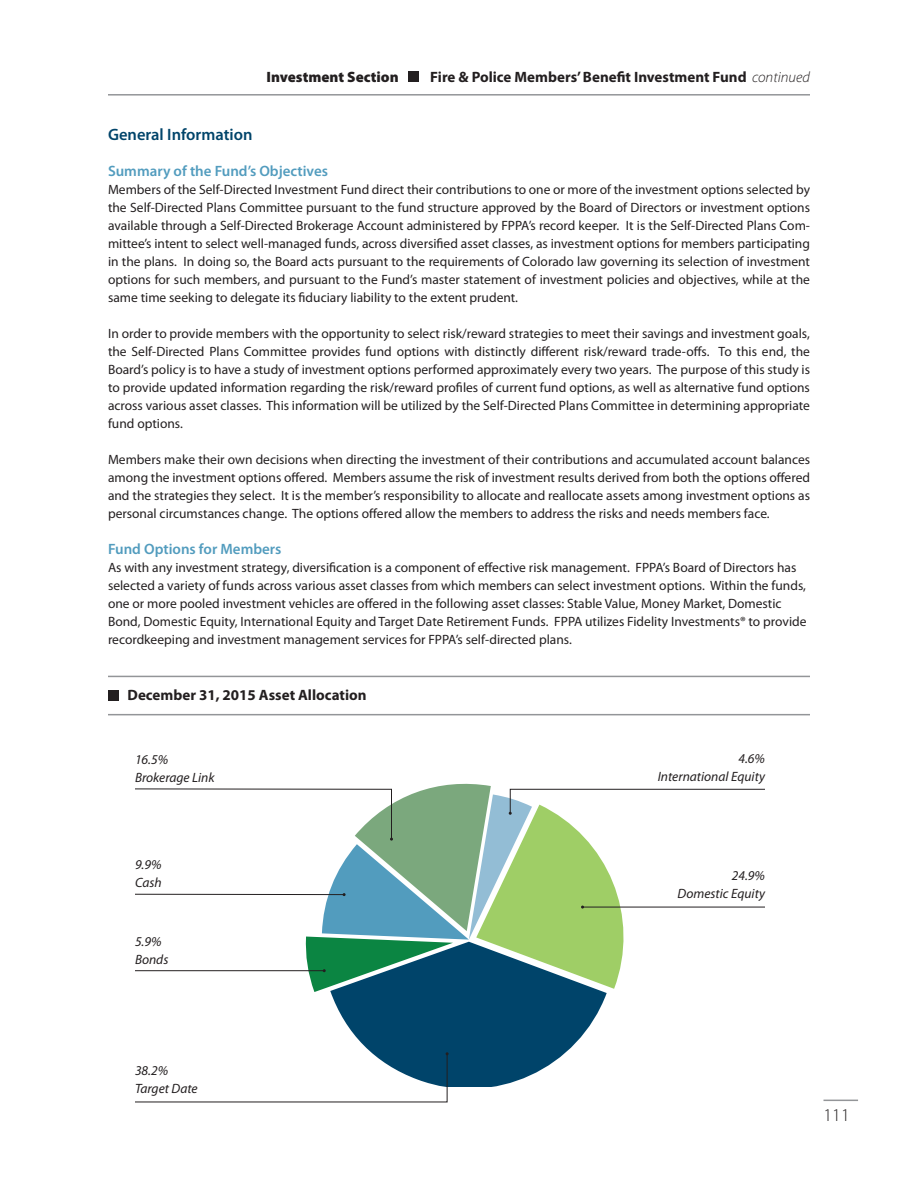
<style>
.page{position:relative;width:918px;height:1188px;background:#fff}
.page>*{position:absolute;margin:0;border:0;box-sizing:border-box;transform-origin:0 0}
.t1{font:300 18px "Myriad Pro";color:#231f20}
.main_text{font:600 16.5px "Myriad Pro";color:#00446a}
.Section_Head_w__char{font:700 15px "Myriad Pro";color:#231f20}
.main_text-2{font:600 15px "Myriad Pro";color:#529cbe}
.Section_Head_w__char-2{font:900 15px "Myriad Pro";color:#231f20}
.main_text-3{font:13.5px/18px "Myriad Pro";color:#231f20;text-align:justify}
.Paragraph_Style_1{font:13.5px/18px "Myriad Pro";color:#231f20}
.text_L{font:italic 13.5px "Myriad Pro";color:#231f20}
.s1{font-weight:300;font-style:italic}
</style>
<div class="page">
<hr style="left:824px;top:1100px;width:34px;height:1px;background:#939598">
<hr style="left:108px;top:94px;width:702px;height:2px;background:#939598">
<div style="left:408px;top:72px;width:10px;height:10px;background:#231f20"></div>
<hr style="left:108px;top:676px;width:702px;height:1px;background:#939598">
<hr style="left:108px;top:714px;width:702px;height:1px;background:#939598">
<div style="left:108px;top:690px;width:11px;height:10px;background:#231f20"></div>
<svg style="left:135px;top:783px;width:630px;height:320px"></svg>
<p class="Section_Head_w__char-2" style="left:267px;top:67px;width:134px">Investment Section</p>
<p class="Section_Head_w__char" style="left:430px;top:67px;width:381px">Fire &amp; Police Members’ Benefit Investment Fund <span class="s1">continued</span></p>
<p class="main_text" style="left:108px;top:124px;width:146px">General Information</p>
<p class="main_text-2" style="left:108px;top:161px;width:222px">Summary of the Fund’s Objectives</p>
<p class="main_text-3" style="left:108px;top:180px;width:704px">Members of the Self-Directed Investment Fund direct their contributions to one or more of the investment options selected by the Self-Directed Plans Committee pursuant to the fund structure approved by the Board of Directors or investment options available through a Self-Directed Brokerage Account administered by FPPA’s record keeper. It is the Self-Directed Plans Com&shy;mittee’s intent to select well-managed funds, across diversified asset classes, as investment options for members participating in the plans. In doing so, the Board acts pursuant to the requirements of Colorado law governing its selection of investment options for such members, and pursuant to the Fund’s master statement of investment policies and objectives, while at the same time seeking to delegate its fiduciary liability to the extent prudent.</p>
<p class="main_text-3" style="left:108px;top:324px;width:704px">In order to provide members with the opportunity to select risk/reward strategies to meet their savings and investment goals, the Self-Directed Plans Committee provides fund options with distinctly different risk/reward trade-offs. To this end, the Board’s policy is to have a study of investment options performed approximately every two years. The purpose of this study is to provide updated information regarding the risk/reward profiles of current fund options, as well as alternative fund options across various asset classes. This information will be utilized by the Self-Directed Plans Committee in determining appropriate fund options.</p>
<p class="main_text-3" style="left:108px;top:450px;width:704px">Members make their own decisions when directing the investment of their contributions and accumulated account balances among the investment options offered. Members assume the risk of investment results derived from both the options offered and the strategies they select. It is the member’s responsibility to allocate and reallocate assets among investment options as personal circumstances change. The options offered allow the members to address the risks and needs members face.</p>
<p class="main_text-2" style="left:108px;top:539px;width:175px">Fund Options for Members</p>
<p class="Paragraph_Style_1" style="left:108px;top:558px;width:700px">As with any investment strategy, diversification is a component of effective risk management. FPPA’s Board of Directors has selected a variety of funds across various asset classes from which members can select investment options. Within the funds, one or more pooled investment vehicles are offered in the following asset classes: Stable Value, Money Market, Domestic Bond, Domestic Equity, International Equity and Target Date Retirement Funds. FPPA utilizes Fidelity Investments® to provide recordkeeping and investment management services for FPPA’s self-directed plans.</p>
<p class="Section_Head_w__char" style="left:128px;top:686px;width:241px">December 31, 2015 Asset Allocation</p>
<p class="text_L" style="left:135px;top:751px;width:35px">16.5%</p>
<p class="text_L" style="left:135px;top:769px;width:81px">Brokerage Link</p>
<p class="text_L" style="left:135px;top:856px;width:28px">9.9%</p>
<p class="text_L" style="left:135px;top:874px;width:28px">Cash</p>
<p class="text_L" style="left:135px;top:933px;width:28px">5.9%</p>
<p class="text_L" style="left:135px;top:951px;width:35px">Bonds</p>
<p class="text_L" style="left:738px;top:751px;width:28px">4.6%</p>
<p class="text_L" style="left:658px;top:769px;width:109px">International Equity</p>
<p class="text_L" style="left:732px;top:868px;width:35px">24.9%</p>
<p class="text_L" style="left:678px;top:886px;width:89px">Domestic Equity</p>
<p class="text_L" style="left:135px;top:1062px;width:35px">38.2%</p>
<p class="text_L" style="left:135px;top:1080px;width:64px">Target Date</p>
<p class="t1" style="left:824px;top:1105px;width:28px">111</p>
</div>
